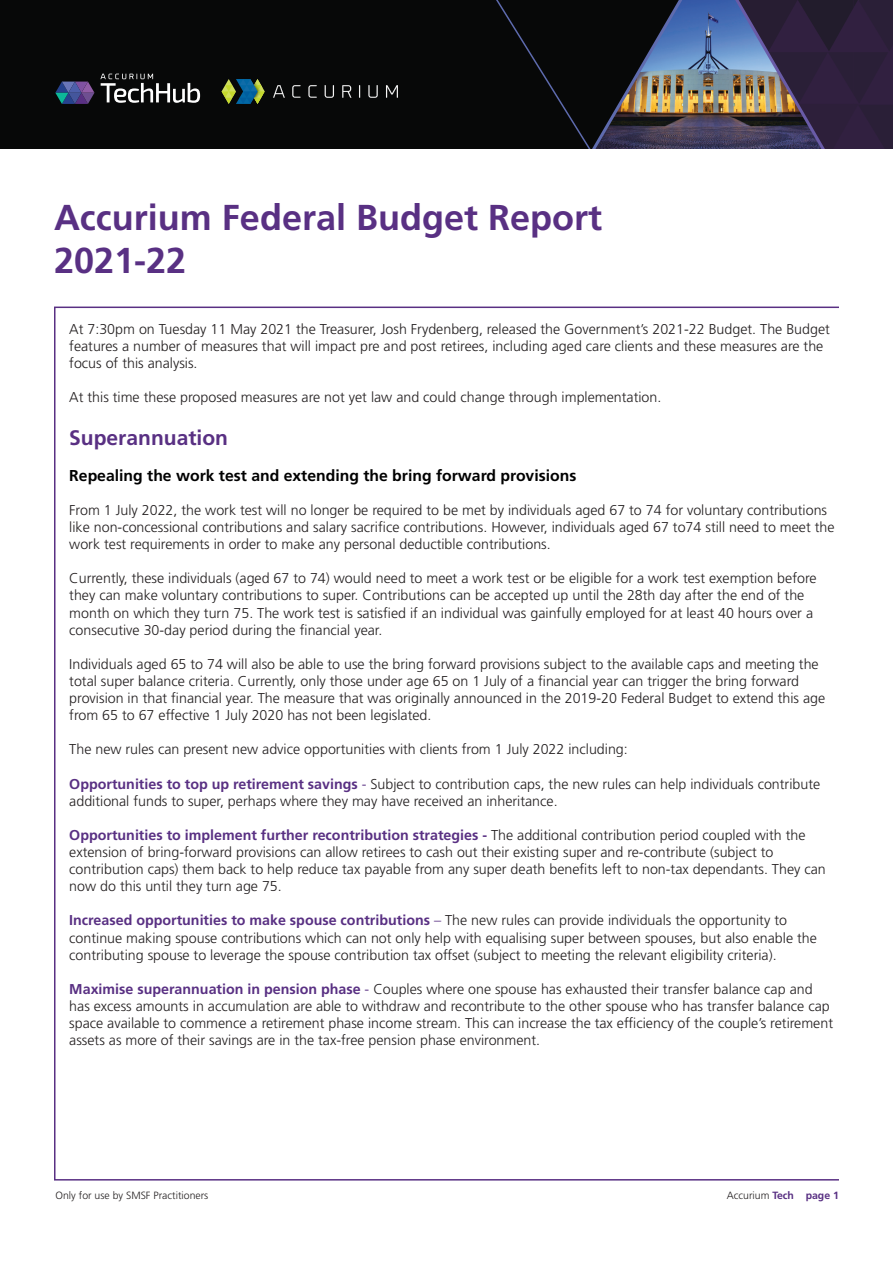
<style>
.page{position:relative;width:893px;height:1263px;background:#fff}
.page>*{position:absolute;margin:0;border:0;box-sizing:border-box;transform-origin:0 0}
.t1{font:700 36px/43.2px "Frutiger LT Std";color:#593083}
.t2{font:700 21px "Frutiger LT Std";color:#593083}
.t3{font:700 15.75px "Frutiger LT Std";color:#000001}
.t4{font:300 14.25px/17.1px "Frutiger LT Std";color:#231f20}
.t5{font:300 10.5px "Frutiger LT Std";color:#231f20}
.t6{font:700 10.5px "Frutiger LT Std";color:#593083}
.s1{font-weight:700;color:#593083}
.s2{color:#593083}
.s3{font-weight:300;color:#231f20}
</style>
<div class="page">
<img style="left:682px;top:0;width:53px;height:149px">
<div style="left:0;top:0;width:592px;height:153px;background:#070808"></div>
<svg style="left:735px;top:0;width:158px;height:149px"></svg>
<svg style="left:496px;top:0;width:186px;height:149px"></svg>
<div style="left:0;top:149px;width:892px;height:16px;background:#fff"></div>
<svg style="left:100px;top:74px;width:100px;height:29px"></svg>
<svg style="left:55px;top:82px;width:39px;height:22px"></svg>
<svg style="left:273px;top:85px;width:12px;height:13px"></svg>
<svg style="left:292px;top:85px;width:8px;height:13px"></svg>
<svg style="left:308px;top:85px;width:9px;height:13px"></svg>
<svg style="left:325px;top:85px;width:9px;height:13px"></svg>
<svg style="left:342px;top:85px;width:9px;height:13px"></svg>
<svg style="left:359px;top:85px;width:1px;height:13px"></svg>
<svg style="left:368px;top:85px;width:10px;height:13px"></svg>
<svg style="left:386px;top:85px;width:12px;height:13px"></svg>
<svg style="left:222px;top:79px;width:43px;height:25px"></svg>
<h1 class="t1" style="left:54px;top:196px;width:550px">Accurium Federal Budget Report<br>2021-22</h1>
<p class="t4" style="left:69px;top:321px;width:762px">At 7:30pm on Tuesday 11 May 2021 the Treasurer, Josh Frydenberg, released the Government’s 2021-22 Budget. The Budget features a number of measures that will impact pre and post retirees, including aged care clients and these measures are the focus of this analysis.</p>
<p class="t4" style="left:69px;top:389px;width:594px">At this time these proposed measures are not yet law and could change through implementation.</p>
<h2 class="t2" style="left:69px;top:425px;width:160px">Superannuation</h2>
<p class="t3" style="left:69px;top:466px;width:509px">Repealing the work test and extending the bring forward provisions</p>
<p class="t4" style="left:69px;top:502px;width:767px">From 1 July 2022, the work test will no longer be required to be met by individuals aged 67 to 74 for voluntary contributions like non-concessional contributions and salary sacrifice contributions. However, individuals aged 67 to74 still need to meet the work test requirements in order to make any personal deductible contributions.</p>
<p class="t4" style="left:69px;top:570px;width:749px">Currently, these individuals (aged 67 to 74) would need to meet a work test or be eligible for a work test exemption before they can make voluntary contributions to super. Contributions can be accepted up until the 28th day after the end of the month on which they turn 75. The work test is satisfied if an individual was gainfully employed for at least 40 hours over a consecutive 30-day period during the financial year.</p>
<p class="t4" style="left:69px;top:656px;width:757px">Individuals aged 65 to 74 will also be able to use the bring forward provisions subject to the available caps and meeting the total super balance criteria. Currently, only those under age 65 on 1 July of a financial year can trigger the bring forward provision in that financial year. The measure that was originally announced in the 2019-20 Federal Budget to extend this age from 65 to 67 effective 1 July 2020 has not been legislated.</p>
<p class="t4" style="left:69px;top:741px;width:560px">The new rules can present new advice opportunities with clients from 1 July 2022 including:</p>
<p class="t4" style="left:69px;top:775px;width:752px"><span class="s1">Opportunities to top up retirement savings</span> <span class="s2">-</span> Subject to contribution caps, the new rules can help individuals contribute additional funds to super, perhaps where they may have received an inheritance.</p>
<p class="t4" style="left:69px;top:827px;width:758px"><span class="s1">Opportunities to implement further recontribution strategies -</span> The additional contribution period coupled with the extension of bring-forward provisions can allow retirees to cash out their existing super and re-contribute (subject to contribution caps) them back to help reduce tax payable from any super death benefits left to non-tax dependants. They can now do this until they turn age 75.</p>
<p class="t4" style="left:69px;top:912px;width:749px"><span class="s1">Increased opportunities to make spouse contributions</span> <span class="s2">–</span> The new rules can provide individuals the opportunity to continue making spouse contributions which can not only help with equalising super between spouses, but also enable the contributing spouse to leverage the spouse contribution tax offset (subject to meeting the relevant eligibility criteria).</p>
<p class="t4" style="left:69px;top:980px;width:765px"><span class="s1">Maximise superannuation in pension phase</span> <span class="s2">-</span> Couples where one spouse has exhausted their transfer balance cap and has excess amounts in accumulation are able to withdraw and recontribute to the other spouse who has transfer balance cap space available to commence a retirement phase income stream. This can increase the tax efficiency of the couple’s retirement assets as more of their savings are in the tax-free pension phase environment.</p>
<p class="t5" style="left:56px;top:1190px;width:154px">Only for use by SMSF Practitioners</p>
<p class="t6" style="left:727px;top:1189px;width:114px"><span class="s3">Accurium</span> Tech page 1</p>
</div>
